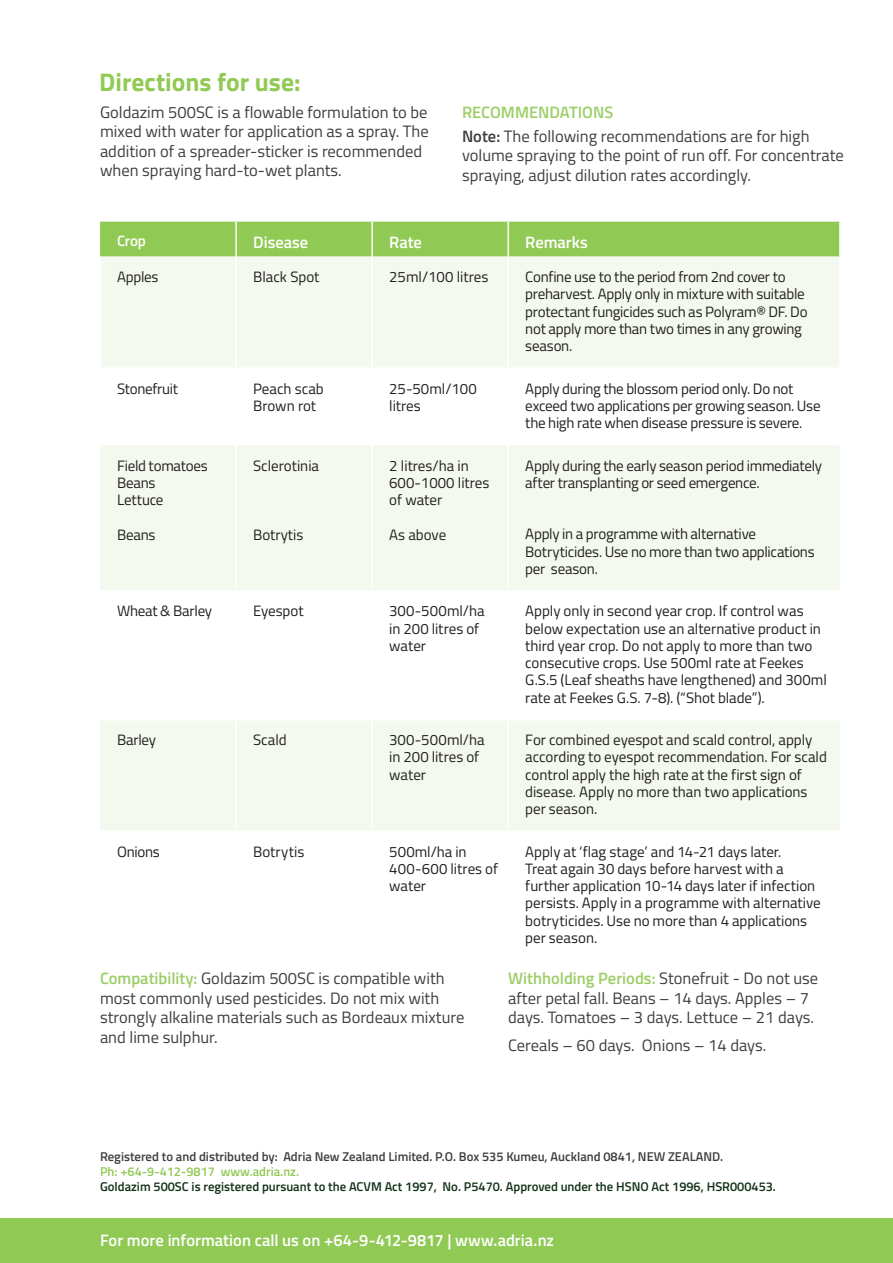
<style>
.page{position:relative;width:893px;height:1263px;background:#fff}
.page>*{position:absolute;margin:0;border:0;box-sizing:border-box;transform-origin:0 0}
.t1{font:700 25.5px "Titillium Web";color:#91c955}
.t2{font:16.5px/19.5px "Titillium Web";color:#3e3e3f}
.t3{font:600 16.5px "Titillium Web";color:#fff}
.t4{font:600 16.5px "Titillium Web";color:#9cce66}
.t5{font:15px/17.2px "Titillium Web";letter-spacing:-.005em;color:#231f20}
.t6{font:600 15px "Titillium Web";color:#fff}
.t7{font:600 12.75px/15px "Titillium Web";color:#123117}
.t8{font:600 12.75px "Titillium Web";color:#3e3e3f}
.s1{font-weight:600}
.s2{font-weight:600;color:#9cce66}
.s3{color:#91c955}
</style>
<div class="page">
<div style="left:100px;top:222px;width:739px;height:35px;background:#91c955"></div>
<svg style="left:100px;top:257px;width:740px;height:573px;fill:#f4f9ef"></svg>
<hr style="left:100px;top:590px;width:136px;height:2px;background:#fff">
<hr style="left:100px;top:719px;width:136px;height:1px;background:#fff">
<hr style="left:236px;top:590px;width:136px;height:2px;background:#fff">
<hr style="left:372px;top:590px;width:136px;height:2px;background:#fff">
<hr style="left:236px;top:719px;width:136px;height:1px;background:#fff">
<hr style="left:372px;top:719px;width:136px;height:1px;background:#fff">
<hr style="left:508px;top:590px;width:332px;height:2px;background:#fff">
<hr style="left:508px;top:719px;width:332px;height:1px;background:#fff">
<hr style="left:235px;top:222px;width:2px;height:35px;background:#fff">
<hr style="left:371px;top:222px;width:2px;height:35px;background:#fff">
<hr style="left:507px;top:222px;width:2px;height:35px;background:#fff">
<hr style="left:235px;top:369px;width:2px;height:76px;background:#fff">
<hr style="left:371px;top:369px;width:2px;height:76px;background:#fff">
<hr style="left:507px;top:369px;width:2px;height:76px;background:#fff">
<hr style="left:235px;top:445px;width:2px;height:145px;background:#fff">
<hr style="left:235px;top:592px;width:2px;height:127px;background:#fff">
<hr style="left:235px;top:720px;width:2px;height:110px;background:#fff">
<hr style="left:371px;top:445px;width:2px;height:145px;background:#fff">
<hr style="left:507px;top:445px;width:2px;height:145px;background:#fff">
<hr style="left:371px;top:592px;width:2px;height:127px;background:#fff">
<hr style="left:507px;top:592px;width:2px;height:127px;background:#fff">
<hr style="left:371px;top:720px;width:2px;height:110px;background:#fff">
<hr style="left:507px;top:720px;width:2px;height:110px;background:#fff">
<hr style="left:99px;top:369px;width:2px;height:76px;background:#fff">
<hr style="left:839px;top:369px;width:2px;height:76px;background:#fff">
<hr style="left:99px;top:257px;width:2px;height:110px;background:#fff">
<hr style="left:235px;top:257px;width:2px;height:110px;background:#fff">
<hr style="left:371px;top:257px;width:2px;height:110px;background:#fff">
<hr style="left:507px;top:257px;width:2px;height:110px;background:#fff">
<hr style="left:839px;top:257px;width:2px;height:110px;background:#fff">
<hr style="left:99px;top:367px;width:137px;height:2px;background:#fff">
<hr style="left:236px;top:367px;width:136px;height:2px;background:#fff">
<hr style="left:372px;top:367px;width:136px;height:2px;background:#fff">
<hr style="left:508px;top:367px;width:333px;height:2px;background:#fff">
<div style="left:0;top:1218px;width:893px;height:45px;background:#91c955"></div>
<p class="t1" style="left:99px;top:62px;width:203px">Directions for use:</p>
<p class="t2" style="left:100px;top:102px;width:330px">Goldazim 500SC is a flowable formulation to be mixed with water for application as a spray. The addition of a spreader-sticker is recommended when spraying hard-to-wet plants.</p>
<p class="t4" style="left:462px;top:100px;width:153px">RECOMMENDATIONS</p>
<p class="t2" style="left:462px;top:125px;width:383px"><span class="s1">Note:</span> The following recommendations are for high volume spraying to the point of run off. For concentrate spraying, adjust dilution rates accordingly.</p>
<p class="t6" style="left:117px;top:230px;width:30px">Crop</p>
<p class="t3" style="left:253px;top:230px;width:57px">Disease</p>
<p class="t3" style="left:389px;top:230px;width:34px">Rate</p>
<p class="t3" style="left:525px;top:230px;width:64px">Remarks</p>
<p class="t5" style="left:117px;top:267px;width:43px">Apples</p>
<p class="t5" style="left:253px;top:267px;width:68px">Black Spot</p>
<p class="t5" style="left:389px;top:267px;width:101px">25ml/100 litres</p>
<p class="t5" style="left:525px;top:267px;width:284px">Confine use to the period from 2nd cover to preharvest. Apply only in mixture with suitable protectant fungicides such as Polyram® DF. Do not apply more than two times in any growing season.</p>
<p class="t5" style="left:117px;top:379px;width:63px">Stonefruit</p>
<p class="t5" style="left:253px;top:379px;width:72px">Peach scab</p>
<p class="t5" style="left:253px;top:396px;width:65px">Brown rot</p>
<p class="t5" style="left:389px;top:379px;width:89px">25-50ml/100 litres</p>
<p class="t5" style="left:525px;top:379px;width:297px">Apply during the blossom period only. Do not exceed two applications per growing season. Use the high rate when disease pressure is severe.</p>
<p class="t5" style="left:117px;top:456px;width:92px">Field tomatoes</p>
<p class="t5" style="left:117px;top:473px;width:40px">Beans</p>
<p class="t5" style="left:117px;top:490px;width:48px">Lettuce</p>
<p class="t5" style="left:117px;top:525px;width:40px">Beans</p>
<p class="t5" style="left:253px;top:456px;width:68px">Sclerotinia</p>
<p class="t5" style="left:253px;top:525px;width:52px">Botrytis</p>
<p class="t5" style="left:389px;top:456px;width:102px">2 litres/ha in<br>600-1000 litres of water</p>
<p class="t5" style="left:389px;top:525px;width:59px">As above</p>
<p class="t5" style="left:525px;top:456px;width:298px">Apply during the early season period immediately after transplanting or seed emergence.</p>
<p class="t5" style="left:525px;top:525px;width:291px">Apply in a programme with alternative<br>Botryticides. Use no more than two applications per season.</p>
<p class="t5" style="left:117px;top:602px;width:97px">Wheat &amp; Barley</p>
<p class="t5" style="left:253px;top:602px;width:52px">Eyespot</p>
<p class="t5" style="left:389px;top:602px;width:97px">300-500ml/ha in 200 litres of water</p>
<p class="t5" style="left:525px;top:602px;width:303px">Apply only in second year crop. If control was below expectation use an alternative product in third year crop. Do not apply to more than two consecutive crops. Use 500ml rate at Feekes G.S.5 (Leaf sheaths have lengthened) and 300ml rate at Feekes G.S. 7-8). (“Shot blade”).</p>
<p class="t5" style="left:117px;top:731px;width:41px">Barley</p>
<p class="t5" style="left:253px;top:731px;width:35px">Scald</p>
<p class="t5" style="left:389px;top:731px;width:97px">300-500ml/ha in 200 litres of water</p>
<p class="t5" style="left:525px;top:731px;width:303px">For combined eyespot and scald control, apply according to eyespot recommendation. For scald control apply the high rate at the first sign of disease. Apply no more than two applications per season.</p>
<p class="t5" style="left:117px;top:842px;width:44px">Onions</p>
<p class="t5" style="left:253px;top:842px;width:53px">Botrytis</p>
<p class="t5" style="left:389px;top:842px;width:110px">500ml/ha in<br>400-600 litres of water</p>
<p class="t5" style="left:525px;top:842px;width:297px">Apply at ‘flag stage’ and 14-21 days later.<br>Treat again 30 days before harvest with a further application 10-14 days later if infection persists. Apply in a programme with alternative botryticides. Use no more than 4 applications per season.</p>
<p class="t2" style="left:100px;top:968px;width:366px"><span class="s2">Compatibility:</span> Goldazim 500SC is compatible with most commonly used pesticides. Do not mix with strongly alkaline materials such as Bordeaux mixture and lime sulphur.</p>
<p class="t2" style="left:508px;top:968px;width:312px"><span class="s2">Withholding Periods:</span> Stonefruit - Do not use after petal fall. Beans – 14 days. Apples – 7 days. Tomatoes – 3 days. Lettuce – 21 days.</p>
<p class="t2" style="left:508px;top:1035px;width:260px">Cereals – 60 days. Onions – 14 days.</p>
<p class="t8" style="left:100px;top:1146px;width:625px">Registered to and distributed by: Adria New Zealand Limited. P.O. Box 535 Kumeu, Auckland 0841, NEW ZEALAND.</p>
<p class="t7" style="left:100px;top:1163px;width:677px"><span class="s3">Ph: +64-9-412-9817 www.adria.nz.<br></span>Goldazim 500SC is registered pursuant to the ACVM Act 1997, No. P5470. Approved under the HSNO Act 1996, HSR000453.</p>
<p class="t3" style="left:100px;top:1227px;width:455px">For more information call us on +64-9-412-9817 | www.adria.nz</p>
</div>
